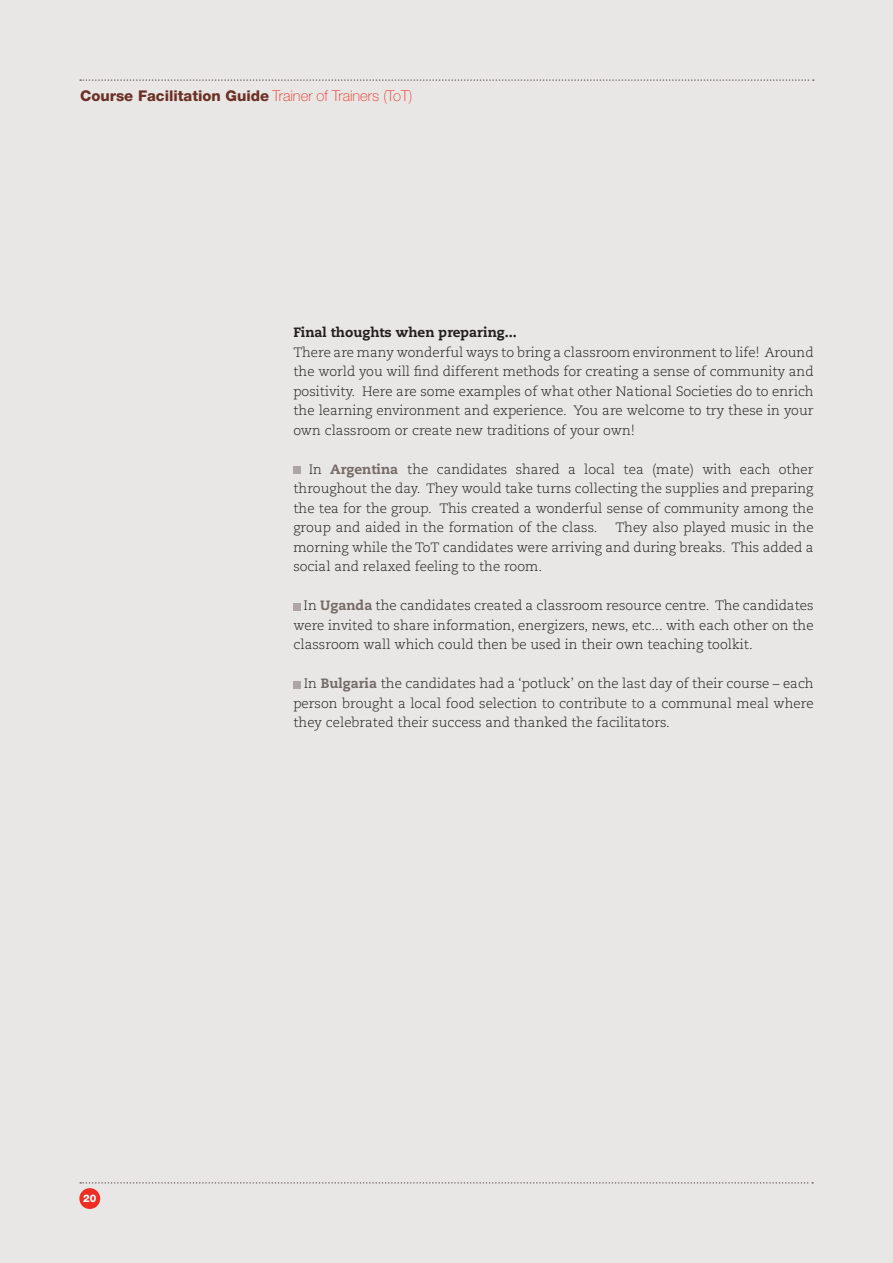
<style>
.page{position:relative;width:893px;height:1263px;background:#e8e7e5}
.page>*{position:absolute;margin:0;border:0;box-sizing:border-box;transform-origin:0 0}
.t1{font:800 14.85px "Helvetica Neue LT Std";color:#6c3025}
.t2{font:300 13.5px/19.5px "Caecilia LT Std";color:#231f20;text-align:justify}
.t3{font:800 13.5px "Caecilia LT Std";color:#231f20}
.t4{font:800 10.5px "Helvetica Neue LT Std";color:#fff}
.s1{font-weight:100;color:#ee2e22}
.s2{font-weight:800;color:#766a67}
</style>
<div class="page">
<svg style="left:80px;top:79px;width:734px;height:2px"></svg>
<svg style="left:80px;top:1182px;width:733px;height:1px"></svg>
<div style="left:79px;top:1188px;width:21px;height:21px;background:#ee2e22;border-radius:50%"></div>
<div style="left:293px;top:467px;width:7px;height:7px;background:#aea6a4"></div>
<div style="left:293px;top:603px;width:7px;height:7px;background:#aea6a4"></div>
<div style="left:293px;top:681px;width:7px;height:7px;background:#aea6a4"></div>
<p class="t1" style="left:80px;top:87px;width:334px">Course Facilitation Guide <span class="s1">Trainer of Trainers (ToT)</span></p>
<p class="t4" style="left:83px;top:1192px;width:15px">20</p>
<p class="t3" style="left:293px;top:324px;width:225px">Final thoughts when preparing...</p>
<p class="t2" style="left:293px;top:343px;width:522px">There are many wonderful ways to bring a classroom environment to life! Around the world you will find different methods for creating a sense of community and positivity. Here are some examples of what other National Societies do to enrich the learning environment and experience. You are welcome to try these in your own classroom or create new traditions of your own!</p>
<p class="t2" style="left:293px;top:460px;width:522px;text-indent:15px">In <span class="s2">Argentina</span> the candidates shared a local tea (mate) with each other throughout the day. They would take turns collecting the supplies and preparing the tea for the group. This created a wonderful sense of community among the group and aided in the formation of the class.</p>
<p class="t2" style="left:293px;top:518px;width:522px;text-indent:322px">They also played music in the morning while the ToT candidates were arriving and during breaks. This added a social and relaxed feeling to the room.</p>
<p class="t2" style="left:293px;top:596px;width:522px;text-indent:10px">In <span class="s2">Uganda</span> the candidates created a classroom resource centre. The candidates were invited to share information, energizers, news, etc... with each other on the classroom wall which could then be used in their own teaching toolkit.</p>
<p class="t2" style="left:293px;top:674px;width:522px;text-indent:10px">In <span class="s2">Bulgaria</span> the candidates had a ‘potluck’ on the last day of their course – each person brought a local food selection to contribute to a communal meal where they celebrated their success and thanked the facilitators.</p>
</div>
